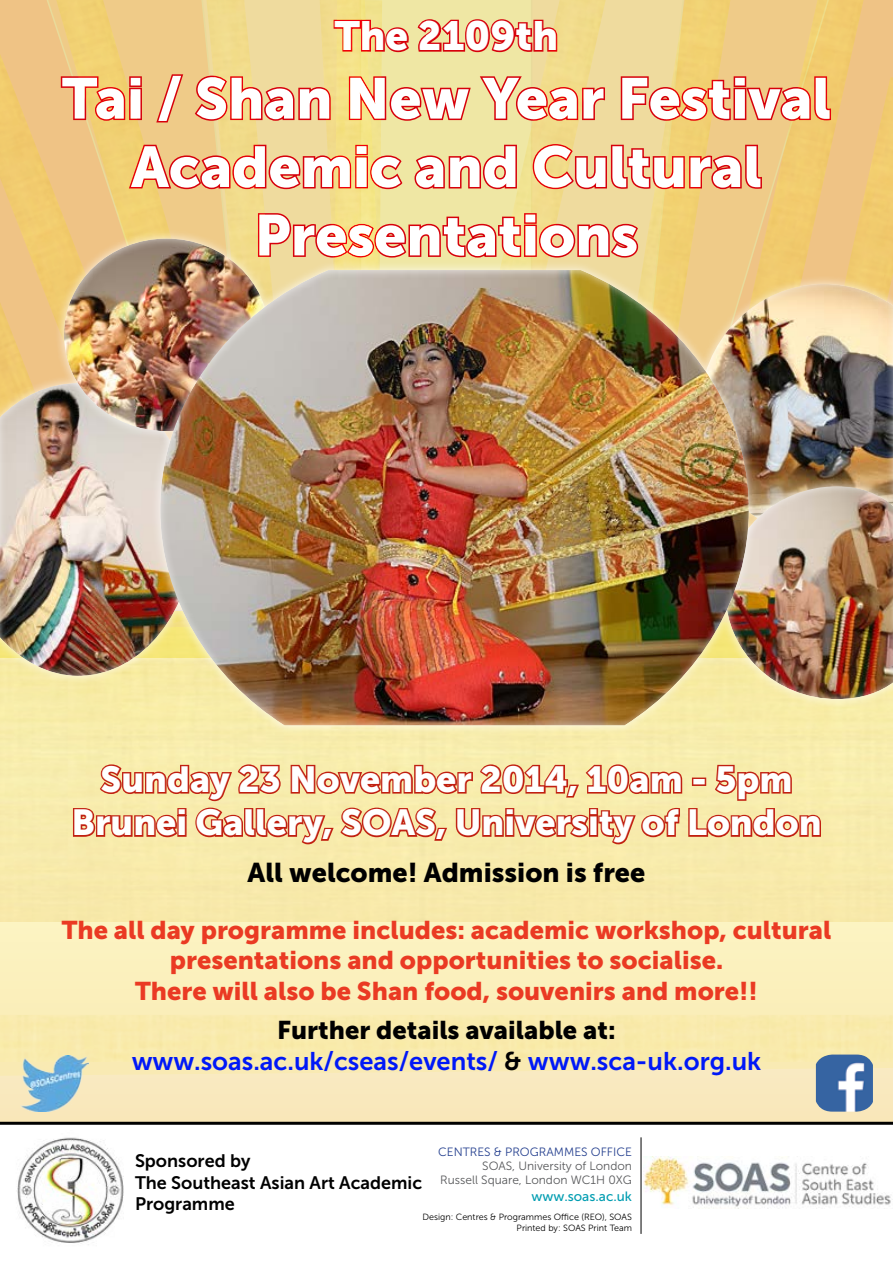
<style>
.page{position:relative;width:893px;height:1263px;background:#fff}
.page>*{position:absolute;margin:0;border:0;box-sizing:border-box;transform-origin:0 0}
.t1{font:57px/68.4px "Museo Sans 900";color:#fff;text-align:center}
.t2{font:40.5px "Museo Sans 900";color:#fff}
.t3{font:36px/43.2px "Museo Sans 900";color:#fff;text-align:center}
.t4{font:27px "Museo Sans 900";color:#000}
.t5{font:25.5px/30.6px "Museo Sans 900";color:#ea3a23;text-align:center}
.t6{font:25.5px "Museo Sans 700";color:#0018f7}
.t7{font:25.5px "Museo Sans 900";color:#000}
.t8{font:18px/21.6px "Museo Sans 700";color:#000}
.t9{font:13.5px "Museo Sans 500";color:#009db1}
.t10{font:12px/14.4px "Museo Sans 300";color:#58595b;text-align:right}
.t11{font:12px "Museo Sans 300";color:#25408f}
.t12{font:9px/10.8px "Museo Sans 300";color:#000;text-align:right}
.s1{color:#000}
</style>
<div class="page">
<div style="left:398px;top:0;width:56px;height:212px;background:#efe7a4"></div>
<svg style="left:0;top:685px;width:893px;height:437px;background:#f8ecb4"></svg>
<svg style="left:0;top:1122px;width:893px;height:112px"></svg>
<hr style="left:641px;top:1137px;width:1px;height:97px;background:#000">
<img style="left:644px;top:1156px;width:249px;height:52px">
<svg style="left:306px;top:18px;width:148px;height:109px;background:#e9af7f"></svg>
<svg style="left:306px;top:143px;width:98px;height:52px"></svg>
<svg style="left:413px;top:143px;width:41px;height:48px;background:#e7a376"></svg>
<svg style="left:306px;top:212px;width:148px;height:21px"></svg>
<svg style="left:71px;top:762px;width:751px;height:84px;background:#e6ac7b"></svg>
<div style="left:0;top:1016px;width:893px;height:46px;background:#f9eaac"></div>
<img style="left:864px;top:77px;width:29px;height:196px">
<img style="left:0;top:5px;width:206px;height:221px">
<img style="left:606px;top:0;width:112px;height:233px">
<img style="left:0;top:176px;width:131px;height:196px">
<img style="left:718px;top:0;width:146px;height:273px">
<img style="left:206px;top:0;width:100px;height:233px">
<div style="left:685px;top:273px;width:208px;height:267px;background:#fff;opacity:.75"></div>
<img style="left:320px;top:0;width:78px;height:233px">
<img style="left:454px;top:0;width:152px;height:233px">
<img style="left:7px;top:1130px;width:126px;height:115px">
<img style="left:20px;top:1055px;width:69px;height:56px">
<img style="left:816px;top:1054px;width:57px;height:58px">
<div style="left:0;top:373px;width:203px;height:312px;background:#fff;opacity:.75"></div>
<div style="left:0;top:372px;width:207px;height:304px;background:#fff;opacity:.75"></div>
<div style="left:49px;top:226px;width:232px;height:207px;background:#fff;opacity:.75"></div>
<div style="left:716px;top:477px;width:177px;height:231px;background:#fff;opacity:.75"></div>
<div style="left:711px;top:476px;width:182px;height:223px;background:#fff;opacity:.75"></div>
<div style="left:148px;top:233px;width:613px;height:541px;background:#fff;opacity:.75"></div>
<h2 class="t2" style="left:335px;top:13px;width:225px">The 2109th</h2>
<h1 class="t1" style="left:62px;top:64px;width:770px">Tai / Shan New Year Festival<br>Academic and Cultural<br>Presentations</h1>
<h3 class="t3" style="left:71px;top:758px;width:752px">Sunday 23 November 2014, 10am - 5pm<br>Brunei Gallery, SOAS, University of London</h3>
<p class="t4" style="left:248px;top:857px;width:399px">All welcome! Admission is free</p>
<p class="t5" style="left:62px;top:914px;width:771px">The all day programme includes: academic workshop, cultural presentations and opportunities to socialise.<br>There will also be Shan food, souvenirs and more!!</p>
<p class="t7" style="left:277px;top:1016px;width:340px">Further details available at:</p>
<p class="t6" style="left:132px;top:1047px;width:631px">www.soas.ac.uk/cseas/events/ <span class="s1">&amp;</span> www.sca-uk.org.uk</p>
<p class="t11" style="left:438px;top:1145px;width:195px">CENTRES &amp; PROGRAMMES OFFICE</p>
<p class="t10" style="left:440px;top:1159px;width:193px">SOAS, University of London<br>Russell Square, London WC1H 0XG</p>
<p class="t9" style="left:532px;top:1188px;width:102px">www.soas.ac.uk</p>
<p class="t12" style="left:422px;top:1212px;width:211px">Design: Centres &amp; Programmes Office (REO), SOAS<br>Printed by: SOAS Print Team</p>
<p class="t8" style="left:135px;top:1150px;width:289px">Sponsored by<br>The Southeast Asian Art Academic<br>Programme</p>
</div>
